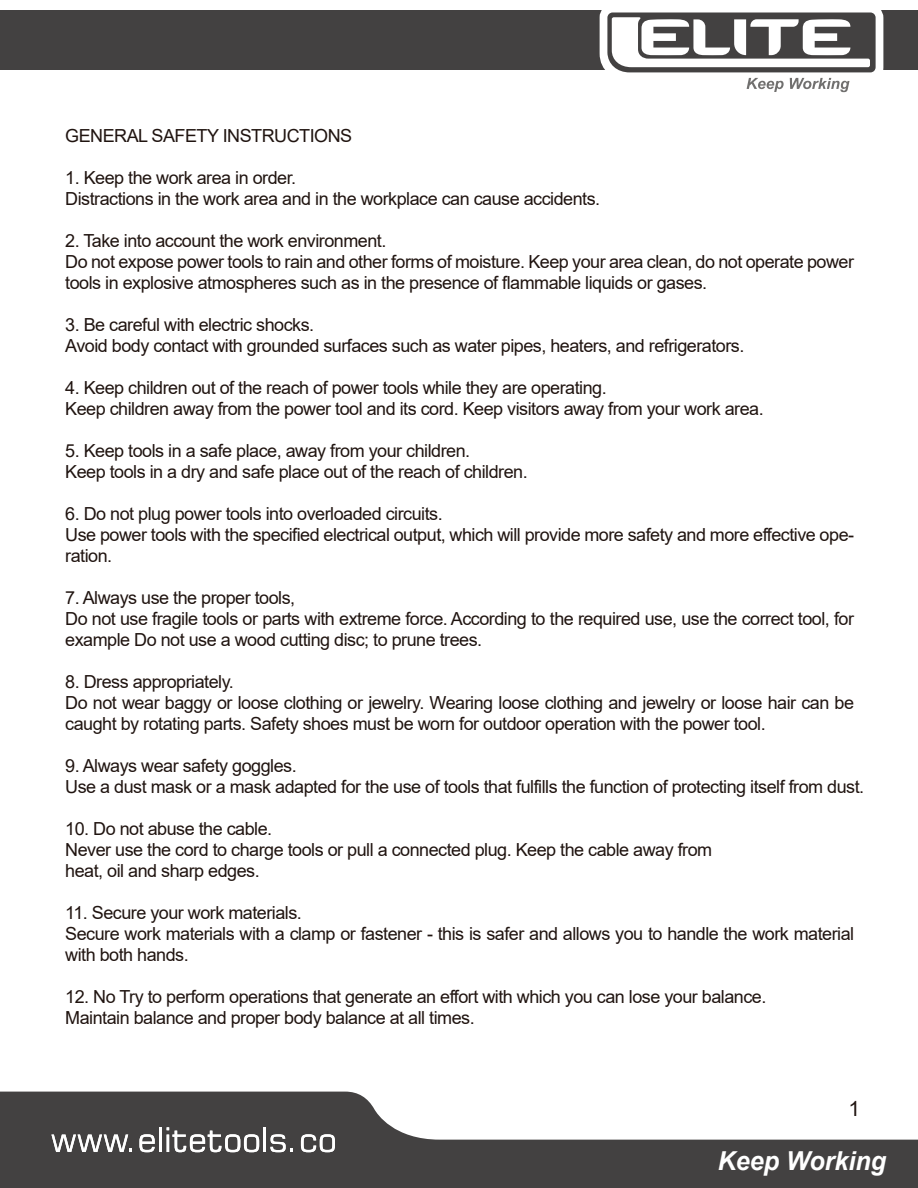
<style>
.page{position:relative;width:918px;height:1188px;background:#fff}
.page>*{position:absolute;margin:0;border:0;box-sizing:border-box;transform-origin:0 0}
.t1{font:italic 700 26.1px "Arial";color:#fff;scale:.96 1}
.t2{font:21px "Arial";color:#201410}
.t3{font:18px/21px "Arial";letter-spacing:-.03em;color:#201410}
</style>
<div class="page">
<svg style="left:0;top:1092px;width:918px;height:96px;fill:#434141"></svg>
<svg style="left:51px;top:1135px;width:80px;height:17px"></svg>
<svg style="left:139px;top:1134px;width:16px;height:18px"></svg>
<hr style="left:159px;top:1127px;width:3px;height:25px;background:#fff">
<svg style="left:167px;top:1127px;width:92px;height:25px"></svg>
<hr style="left:263px;top:1127px;width:3px;height:25px;background:#fff">
<svg style="left:270px;top:1134px;width:23px;height:18px"></svg>
<svg style="left:301px;top:1134px;width:34px;height:18px"></svg>
<div style="left:0;top:11px;width:918px;height:59px;background:#434141"></div>
<svg style="left:595px;top:10px;width:293px;height:82px"></svg>
<p class="t3" style="left:65px;top:125px;width:288px">GENERAL SAFETY INSTRUCTIONS</p>
<p class="t3" style="left:65px;top:167px;width:536px">1. Keep the work area in order.<br>Distractions in the work area and in the workplace can cause accidents.</p>
<p class="t3" style="left:65px;top:230px;width:790px">2. Take into account the work environment.<br>Do not expose power tools to rain and other forms of moisture. Keep your area clean, do not operate power tools in explosive atmospheres such as in the presence of flammable liquids or gases.</p>
<p class="t3" style="left:65px;top:314px;width:681px">3. Be careful with electric shocks.<br>Avoid body contact with grounded surfaces such as water pipes, heaters, and refrigerators.</p>
<p class="t3" style="left:65px;top:377px;width:700px">4. Keep children out of the reach of power tools while they are operating.<br>Keep children away from the power tool and its cord. Keep visitors away from your work area.</p>
<p class="t3" style="left:65px;top:440px;width:464px">5. Keep tools in a safe place, away from your children.<br>Keep tools in a dry and safe place out of the reach of children.</p>
<p class="t3" style="left:65px;top:503px;width:790px">6. Do not plug power tools into overloaded circuits.<br>Use power tools with the specified electrical output, which will provide more safety and more effective ope&shy;ration.</p>
<p class="t3" style="left:65px;top:587px;width:790px">7. Always use the proper tools,<br>Do not use fragile tools or parts with extreme force. According to the required use, use the correct tool, for example Do not use a wood cutting disc; to prune trees.</p>
<p class="t3" style="left:65px;top:671px;width:790px">8. Dress appropriately.<br>Do not wear baggy or loose clothing or jewelry. Wearing loose clothing and jewelry or loose hair can be caught by rotating parts. Safety shoes must be worn for outdoor operation with the power tool.</p>
<p class="t3" style="left:65px;top:755px;width:800px">9. Always wear safety goggles.<br>Use a dust mask or a mask adapted for the use of tools that fulfills the function of protecting itself from dust.</p>
<p class="t3" style="left:65px;top:818px;width:649px">10. Do not abuse the cable.<br>Never use the cord to charge tools or pull a connected plug. Keep the cable away from heat, oil and sharp edges.</p>
<p class="t3" style="left:65px;top:902px;width:790px">11. Secure your work materials.<br>Secure work materials with a clamp or fastener - this is safer and allows you to handle the work material with both hands.</p>
<p class="t3" style="left:65px;top:986px;width:703px">12. No Try to perform operations that generate an effort with which you can lose your balance.<br>Maintain balance and proper body balance at all times.</p>
<p class="t2" style="left:848px;top:1094px;width:13px">1</p>
<h1 class="t1" style="left:718px;top:1143px;width:177px">Keep Working</h1>
</div>
